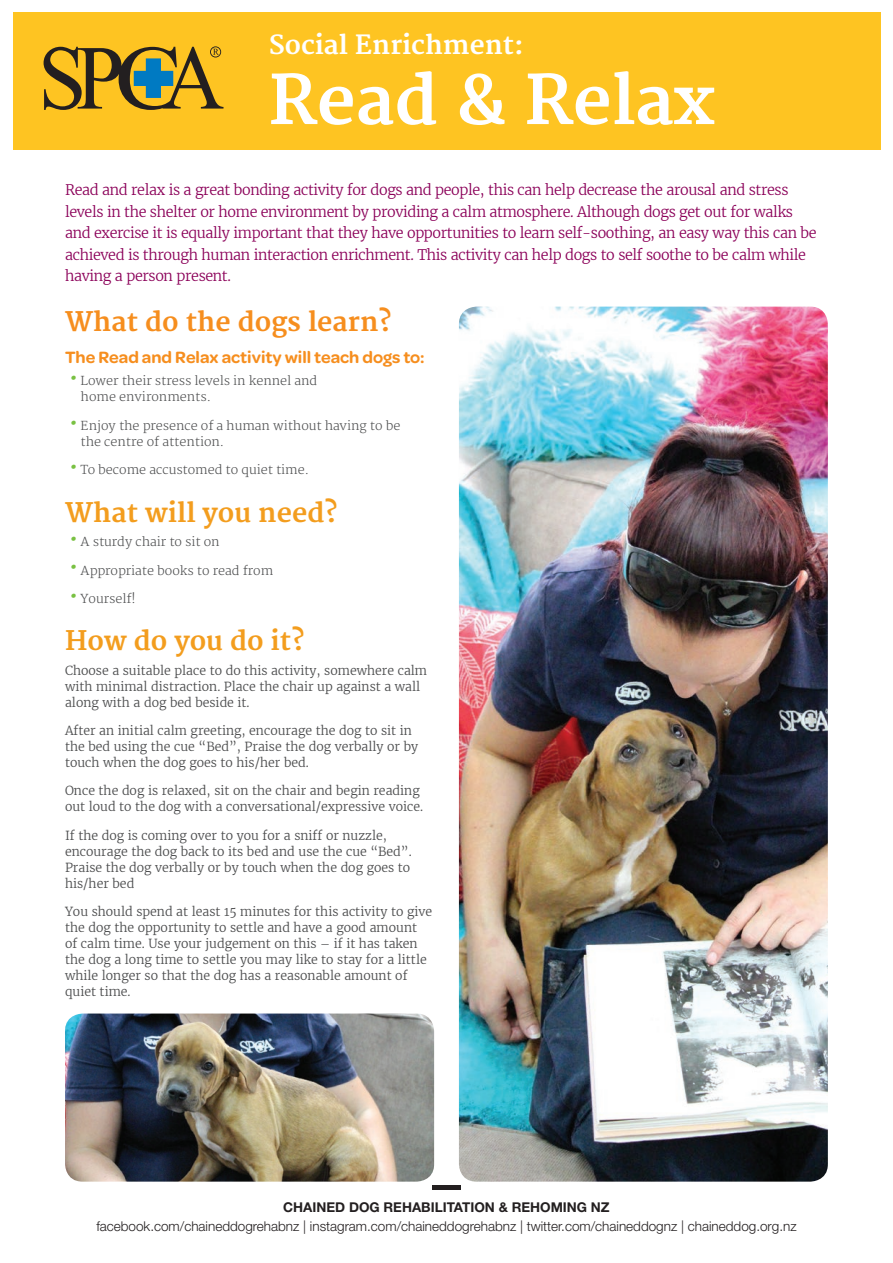
<style>
.page{position:relative;width:893px;height:1263px;background:#fff}
.page>*{position:absolute;margin:0;border:0;box-sizing:border-box;transform-origin:0 0}
.t1{font:700 66.6px "Merriweather";color:#fff}
.t2{font:32.1px "Merriweather";color:#79c142}
.t3{font:700 26.25px "Merriweather";color:#f39d1e}
.t4{font:700 26.25px "Merriweather";color:#f68e1e}
.t5{font:700 25.8px "Merriweather";color:#fff}
.t6{font:600 17.55px "Omnes";color:#f68e1e}
.t7{font:300 14.4px/21.6px "Merriweather";letter-spacing:-.025em;color:#8b0159}
.t8{font:300 13.5px "Helvetica Neue LT Std";color:#231f20}
.t9{font:700 13.5px "Helvetica Neue LT Std";color:#231f20}
.t10{font:300 12.45px/16px "Merriweather";color:#4b4c4d}
.t11{font:300 12.45px/16px "Merriweather";color:#4b4c4d}
</style>
<div class="page">
<div style="left:432px;top:1185px;width:29px;height:5px;background:#231f20"></div>
<div style="left:13px;top:13px;width:867px;height:137px;background:#fec422"></div>
<svg style="left:44px;top:46px;width:179px;height:64px"></svg>
<img style="left:65px;top:1013px;width:369px;height:168px">
<img style="left:459px;top:307px;width:369px;height:874px">
<h3 class="t5" style="left:269px;top:30px;width:256px">Social Enrichment:</h3>
<h1 class="t1" style="left:269px;top:62px;width:447px">Read &amp; Relax</h1>
<p class="t7" style="left:65px;top:179px;width:753px">Read and relax is a great bonding activity for dogs and people, this can help decrease the arousal and stress levels in the shelter or home environment by providing a calm atmosphere. Although dogs get out for walks and exercise it is equally important that they have opportunities to learn self-soothing, an easy way this can be achieved is through human interaction enrichment. This activity can help dogs to self soothe to be calm while having a person present.</p>
<h3 class="t4" style="left:65px;top:307px;width:328px">What do the dogs learn?</h3>
<h3 class="t6" style="left:65px;top:345px;width:361px">The Read and Relax activity will teach dogs to:</h3>
<h2 class="t2" style="left:68px;top:361px;width:13px">·</h2>
<p class="t11" style="left:81px;top:373px;width:238px">Lower their stress levels in kennel and home environments.</p>
<h2 class="t2" style="left:68px;top:406px;width:13px">·</h2>
<p class="t11" style="left:81px;top:417px;width:321px">Enjoy the presence of a human without having to be the centre of attention.</p>
<h2 class="t2" style="left:68px;top:450px;width:13px">·</h2>
<p class="t11" style="left:81px;top:462px;width:230px">To become accustomed to quiet time.</p>
<h3 class="t3" style="left:65px;top:497px;width:274px">What will you need?</h3>
<h2 class="t2" style="left:68px;top:522px;width:13px">·</h2>
<p class="t11" style="left:81px;top:534px;width:140px">A sturdy chair to sit on</p>
<h2 class="t2" style="left:68px;top:550px;width:13px">·</h2>
<p class="t11" style="left:81px;top:562px;width:194px">Appropriate books to read from</p>
<h2 class="t2" style="left:68px;top:579px;width:13px">·</h2>
<p class="t11" style="left:81px;top:590px;width:57px">Yourself!</p>
<h3 class="t3" style="left:65px;top:626px;width:241px">How do you do it?</h3>
<p class="t10" style="left:65px;top:662px;width:364px">Choose a suitable place to do this activity, somewhere calm with minimal distraction. Place the chair up against a wall along with a dog bed beside it.</p>
<p class="t10" style="left:65px;top:722px;width:355px">After an initial calm greeting, encourage the dog to sit in the bed using the cue “Bed”, Praise the dog verbally or by touch when the dog goes to his/her bed.</p>
<p class="t10" style="left:65px;top:783px;width:360px">Once the dog is relaxed, sit on the chair and begin reading out loud to the dog with a conversational/expressive voice.</p>
<p class="t10" style="left:65px;top:827px;width:348px">If the dog is coming over to you for a sniff or nuzzle, encourage the dog back to its bed and use the cue “Bed”.<br>Praise the dog verbally or by touch when the dog goes to his/her bed</p>
<p class="t10" style="left:65px;top:904px;width:369px">You should spend at least 15 minutes for this activity to give the dog the opportunity to settle and have a good amount of calm time. Use your judgement on this – if it has taken the dog a long time to settle you may like to stay for a little while longer so that the dog has a reasonable amount of quiet time.</p>
<p class="t9" style="left:283px;top:1198px;width:328px">CHAINED DOG REHABILITATION &amp; REHOMING NZ</p>
<p class="t8" style="left:96px;top:1218px;width:702px">facebook.com/chaineddogrehabnz | instagram.com/chaineddogrehabnz | twitter.com/chaineddognz | chaineddog.org.nz</p>
</div>
